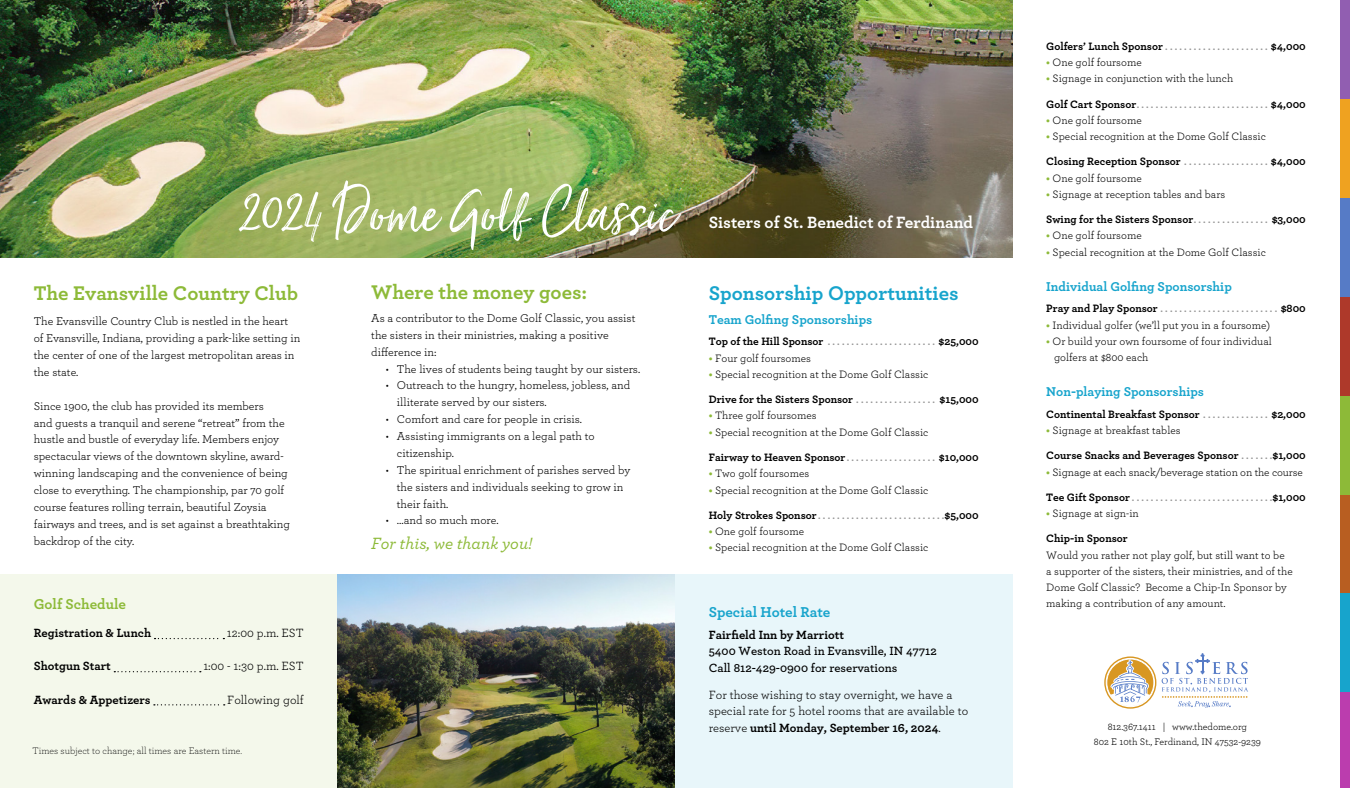
<style>
.page{position:relative;width:1350px;height:788px;background:#fff}
.page>*{position:absolute;margin:0;border:0;box-sizing:border-box;transform-origin:0 0}
.t1{font:75px "Just Lovely";color:#fff}
.Body{font:700 20.75px "Archer";color:#8dba38}
.Heading{font:700 20.75px "Archer";color:#17a4cc}
.Small_heading_-_purple{font:700 20.75px "Archer";color:#8dba38}
.t2{font:700 17.12px "Archer";color:#fff}
.Body-2{font:italic 500 17.12px "Archer";color:#8dba38}
.Paragraph_Style_1{font:700 15px "Archer";color:#17a4cc}
.Heading-2{font:700 15px "Archer";color:#8dba38}
.Heading-3{font:700 13.38px "Archer";color:#17a4cc}
.Body-3{font:12.5px/16.2px "Archer";color:#000}
.Body-4{font:700 12.5px "Archer";color:#000}
.Body-5{font:600 12.5px "Archer";color:#000}
.Listed{font:11.88px/16.9px "Archer";color:#000}
.Paragraph_Style_1-2{font:11.25px/16.2px "Archer";color:#000}
.Paragraph_Style_1-3{font:700 11.25px "Archer";color:#000}
.t3{font:10px "Archer";color:#000}
.Body-6{font:300 10px "Archer";color:#000}
.s1{font-weight:700;color:#8dba38}
.s2{font-weight:700}
</style>
<div class="page">
<img style="left:0;top:0;width:1013px;height:258px">
<div style="left:675px;top:574px;width:337px;height:214px;background:#e8f6fa"></div>
<div style="left:0;top:574px;width:675px;height:214px;background:#f4f8eb"></div>
<div style="left:1104px;top:656px;width:52px;height:52px;border:1px solid #d89722;border-radius:50%"></div>
<svg style="left:1107px;top:659px;width:47px;height:47px"></svg>
<svg style="left:1162px;top:653px;width:86px;height:54px"></svg>
<div style="left:1340px;top:99px;width:10px;height:99px;background:#efa220"></div>
<div style="left:1340px;top:494px;width:10px;height:99px;background:#b85e21"></div>
<div style="left:1340px;top:297px;width:10px;height:98px;background:#ae392a"></div>
<div style="left:1340px;top:692px;width:10px;height:96px;background:#bb3dae"></div>
<div style="left:1340px;top:0;width:10px;height:99px;background:#915eb1"></div>
<div style="left:1340px;top:198px;width:10px;height:99px;background:#567bc6"></div>
<div style="left:1340px;top:593px;width:10px;height:99px;background:#17a4cc"></div>
<div style="left:1340px;top:395px;width:10px;height:99px;background:#8dba38"></div>
<img style="left:338px;top:574px;width:337px;height:214px">
<svg style="left:155px;top:638px;width:69px;height:1px"></svg>
<svg style="left:114px;top:671px;width:87px;height:1px"></svg>
<svg style="left:154px;top:704px;width:71px;height:1px"></svg>
<p class="t1" style="left:239px;top:167px;width:439px">2024 Dome Golf Classic</p>
<p class="Body" style="left:34px;top:276px;width:266px">The Evansville Country Club</p>
<p class="Listed" style="left:34px;top:312px;width:268px">The Evansville Country Club is nestled in the heart of Evansville, Indiana, providing a park-like setting in the center of one of the largest metropolitan areas in the state.</p>
<p class="Listed" style="left:34px;top:396px;width:258px">Since 1900, the club has provided its members<br>and guests a tranquil and serene “retreat” from the hustle and bustle of everyday life. Members enjoy spectacular views of the downtown skyline, award&shy;winning landscaping and the convenience of being close to everything. The championship, par 70 golf course features rolling terrain, beautiful Zoysia fairways and trees, and is set against a breathtaking backdrop of the city.</p>
<p class="Small_heading_-_purple" style="left:371px;top:276px;width:218px">Where the money goes:</p>
<p class="Listed" style="left:371px;top:309px;width:266px">As a contributor to the Dome Golf Classic, you assist the sisters in their ministries, making a positive difference in:</p>
<p class="Listed" style="left:386px;top:359px;width:256px">• The lives of students being taught by our sisters.</p>
<p class="Listed" style="left:397px;top:376px;width:235px;text-indent:-11px">• Outreach to the hungry, homeless, jobless, and illiterate served by our sisters.</p>
<p class="Listed" style="left:386px;top:410px;width:198px">• Comfort and care for people in crisis.</p>
<p class="Listed" style="left:397px;top:427px;width:199px;text-indent:-11px">• Assisting immigrants on a legal path to citizenship.</p>
<p class="Listed" style="left:397px;top:461px;width:235px;text-indent:-11px">• The spiritual enrichment of parishes served by the sisters and individuals seeking to grow in their faith.</p>
<p class="Listed" style="left:386px;top:511px;width:114px">• …and so much more.</p>
<p class="Body-2" style="left:371px;top:530px;width:163px">For this, we thank you!</p>
<p class="t2" style="left:709px;top:208px;width:266px">Sisters of St. Benedict of Ferdinand</p>
<p class="Heading" style="left:709px;top:276px;width:252px">Sponsorship Opportunities</p>
<p class="Heading-3" style="left:709px;top:308px;width:165px">Team Golfing Sponsorships</p>
<p class="Paragraph_Style_1-3" style="left:709px;top:333px;width:116px">Top of the Hill Sponsor</p>
<p class="Paragraph_Style_1-3" style="left:938px;top:333px;width:42px">$25,000</p>
<p class="Paragraph_Style_1-2" style="left:709px;top:349px;width:104px"><span class="s1">•</span> Four golf foursomes</p>
<p class="Paragraph_Style_1-2" style="left:709px;top:365px;width:221px"><span class="s1">•</span> Special recognition at the Dome Golf Classic</p>
<p class="Paragraph_Style_1-3" style="left:709px;top:390px;width:146px">Drive for the Sisters Sponsor</p>
<p class="Paragraph_Style_1-3" style="left:940px;top:390px;width:41px">$15,000</p>
<p class="Paragraph_Style_1-2" style="left:709px;top:407px;width:109px"><span class="s1">•</span> Three golf foursomes</p>
<p class="Paragraph_Style_1-2" style="left:709px;top:423px;width:221px"><span class="s1">•</span> Special recognition at the Dome Golf Classic</p>
<p class="Paragraph_Style_1-3" style="left:709px;top:448px;width:138px">Fairway to Heaven Sponsor</p>
<p class="Paragraph_Style_1-3" style="left:939px;top:448px;width:41px">$10,000</p>
<p class="Paragraph_Style_1-2" style="left:709px;top:465px;width:102px"><span class="s1">•</span> Two golf foursomes</p>
<p class="Paragraph_Style_1-2" style="left:709px;top:481px;width:221px"><span class="s1">•</span> Special recognition at the Dome Golf Classic</p>
<p class="Paragraph_Style_1-3" style="left:709px;top:506px;width:110px">Holy Strokes Sponsor</p>
<p class="Paragraph_Style_1-3" style="left:944px;top:506px;width:36px">$5,000</p>
<p class="Paragraph_Style_1-2" style="left:709px;top:522px;width:97px"><span class="s1">•</span> One golf foursome</p>
<p class="Paragraph_Style_1-2" style="left:709px;top:539px;width:221px"><span class="s1">•</span> Special recognition at the Dome Golf Classic</p>
<p class="Paragraph_Style_1-3" style="left:1046px;top:37px;width:118px">Golfers’ Lunch Sponsor</p>
<p class="Paragraph_Style_1-3" style="left:1271px;top:37px;width:36px">$4,000</p>
<p class="Paragraph_Style_1-2" style="left:1046px;top:54px;width:97px"><span class="s1">•</span> One golf foursome</p>
<p class="Paragraph_Style_1-2" style="left:1046px;top:70px;width:188px"><span class="s1">•</span> Signage in conjunction with the lunch</p>
<p class="Paragraph_Style_1-3" style="left:1046px;top:95px;width:91px">Golf Cart Sponsor</p>
<p class="Paragraph_Style_1-3" style="left:1271px;top:95px;width:36px">$4,000</p>
<p class="Paragraph_Style_1-2" style="left:1046px;top:111px;width:97px"><span class="s1">•</span> One golf foursome</p>
<p class="Paragraph_Style_1-2" style="left:1046px;top:128px;width:221px"><span class="s1">•</span> Special recognition at the Dome Golf Classic</p>
<p class="Paragraph_Style_1-3" style="left:1046px;top:153px;width:136px">Closing Reception Sponsor</p>
<p class="Paragraph_Style_1-3" style="left:1271px;top:153px;width:36px">$4,000</p>
<p class="Paragraph_Style_1-2" style="left:1046px;top:169px;width:97px"><span class="s1">•</span> One golf foursome</p>
<p class="Paragraph_Style_1-2" style="left:1046px;top:185px;width:180px"><span class="s1">•</span> Signage at reception tables and bars</p>
<p class="Paragraph_Style_1-3" style="left:1046px;top:210px;width:149px">Swing for the Sisters Sponsor</p>
<p class="Paragraph_Style_1-3" style="left:1272px;top:210px;width:36px">$3,000</p>
<p class="Paragraph_Style_1-2" style="left:1046px;top:227px;width:97px"><span class="s1">•</span> One golf foursome</p>
<p class="Paragraph_Style_1-2" style="left:1046px;top:243px;width:221px"><span class="s1">•</span> Special recognition at the Dome Golf Classic</p>
<p class="Heading-3" style="left:1046px;top:275px;width:187px">Individual Golfing Sponsorship</p>
<p class="Paragraph_Style_1-3" style="left:1046px;top:300px;width:113px">Pray and Play Sponsor</p>
<p class="Paragraph_Style_1-3" style="left:1281px;top:300px;width:27px">$800</p>
<p class="Paragraph_Style_1-2" style="left:1046px;top:316px;width:225px"><span class="s1">•</span> Individual golfer (we’ll put you in a foursome)</p>
<p class="Paragraph_Style_1-2" style="left:1054px;top:332px;width:219px;text-indent:-8px"><span class="s1">•</span> Or build your own foursome of four individual golfers at $800 each</p>
<p class="Heading-3" style="left:1046px;top:381px;width:159px">Non-playing Sponsorships</p>
<p class="Paragraph_Style_1-3" style="left:1046px;top:405px;width:155px">Continental Breakfast Sponsor</p>
<p class="Paragraph_Style_1-3" style="left:1271px;top:405px;width:36px">$2,000</p>
<p class="Paragraph_Style_1-2" style="left:1046px;top:421px;width:136px"><span class="s1">•</span> Signage at breakfast tables</p>
<p class="Paragraph_Style_1-3" style="left:1046px;top:446px;width:194px">Course Snacks and Beverages Sponsor</p>
<p class="Paragraph_Style_1-3" style="left:1272px;top:446px;width:35px">$1,000</p>
<p class="Paragraph_Style_1-2" style="left:1046px;top:463px;width:258px"><span class="s1">•</span> Signage at each snack/beverage station on the course</p>
<p class="Paragraph_Style_1-3" style="left:1046px;top:488px;width:85px">Tee Gift Sponsor</p>
<p class="Paragraph_Style_1-3" style="left:1272px;top:488px;width:35px">$1,000</p>
<p class="Paragraph_Style_1-2" style="left:1046px;top:504px;width:94px"><span class="s1">•</span> Signage at sign-in</p>
<p class="Paragraph_Style_1-2" style="left:1046px;top:530px;width:248px"><span class="s2">Chip-in Sponsor<br></span>Would you rather not play golf, but still want to be a supporter of the sisters, their ministries, and of the Dome Golf Classic? Become a Chip-In Sponsor by</p>
<p class="Heading-2" style="left:34px;top:592px;width:94px">Golf Schedule</p>
<p class="Paragraph_Style_1-2" style="left:1046px;top:595px;width:181px">making a contribution of any amount.</p>
<p class="Paragraph_Style_1" style="left:709px;top:600px;width:123px">Special Hotel Rate</p>
<p class="Body-4" style="left:709px;top:625px;width:137px">Fairfield Inn by Marriott</p>
<p class="Body-5" style="left:709px;top:641px;width:230px">5400 Weston Road in Evansville, IN 47712</p>
<p class="Body-5" style="left:709px;top:658px;width:190px">Call 812-429-0900 for reservations</p>
<p class="Body-3" style="left:709px;top:686px;width:261px">For those wishing to stay overnight, we have a special rate for 5 hotel rooms that are available to reserve <span class="s2">until Monday, September 16, 2024</span>.</p>
<p class="Body-4" style="left:34px;top:623px;width:119px">Registration &amp; Lunch</p>
<p class="Body-3" style="left:227px;top:624px;width:78px">12:00 p.m. EST</p>
<p class="Body-4" style="left:34px;top:656px;width:79px">Shotgun Start</p>
<p class="Body-3" style="left:203px;top:657px;width:102px">1:00 - 1:30 p.m. EST</p>
<p class="Body-4" style="left:34px;top:689px;width:118px">Awards &amp; Appetizers</p>
<p class="Body-3" style="left:227px;top:690px;width:78px">Following golf</p>
<p class="t3" style="left:1108px;top:720px;width:141px">812.367.1411 | www.thedome.org</p>
<p class="t3" style="left:1094px;top:735px;width:169px">802 E 10th St., Ferdinand, IN 47532-9239</p>
<p class="Body-6" style="left:32px;top:743px;width:211px">Times subject to change; all times are Eastern time.</p>
</div>
